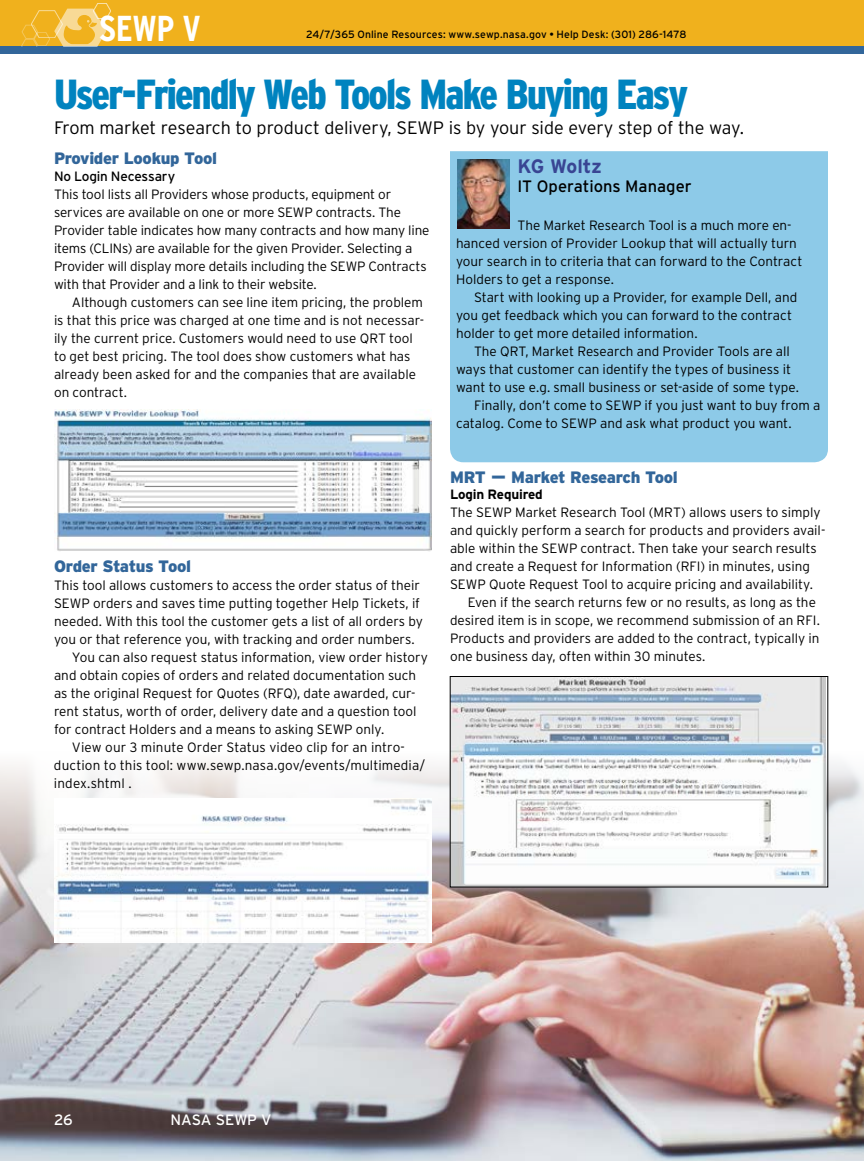
<style>
.page{position:relative;width:864px;height:1161px;background:#fff}
.page>*{position:absolute;margin:0;border:0;box-sizing:border-box;transform-origin:0 0}
.t1{font:900 condensed 42px "Interstate";letter-spacing:-.045em;color:#0083bf}
.t2{font:700 condensed 36px "Interstate";color:#fff}
.t3{font:700 19.5px "Interstate";letter-spacing:-.02em;color:#394593}
.t4{font:300 18px "Interstate";letter-spacing:-.01em;color:#000}
.t5{font:900 16.5px "Interstate";letter-spacing:-.025em;color:#32669a}
.t6{font:16.5px "Interstate";color:#000}
.t7{font:15px "Interstate";color:#fff}
.t8{font:300 13.5px/18px "Interstate";letter-spacing:-.005em;color:#000}
.t9{font:13.5px "Interstate";letter-spacing:-.015em;color:#000}
.t10{font:700 13.5px "Interstate";letter-spacing:-.015em;color:#000}
.t11{font:10.5px "Interstate";letter-spacing:.01em;color:#000}
</style>
<div class="page">
<img style="left:0;top:752px;width:863px;height:409px">
<div style="left:0;top:26px;width:864px;height:28px;background:#32669a"></div>
<div style="left:0;top:0;width:864px;height:46px;background:#f0b11d"></div>
<svg style="left:21px;top:3px;width:90px;height:43px"></svg>
<img style="left:54px;top:410px;width:378px;height:141px">
<img style="left:452px;top:678px;width:374px;height:207px">
<div style="left:450px;top:676px;width:378px;height:211px;border:1px solid #000"></div>
<img style="left:54px;top:799px;width:378px;height:143px">
<div style="left:450px;top:151px;width:378px;height:311px;background:#8dcae8"></div>
<img style="left:458px;top:159px;width:52px;height:70px">
<img style="left:863px;top:780px;width:1px;height:381px">
<h2 class="t2" style="left:99px;top:8px;width:104px">SEWP V</h2>
<p class="t11" style="left:306px;top:29px;width:382px">24/7/365 Online Resources: www.sewp.nasa.gov • Help Desk: (301) 286-1478</p>
<h1 class="t1" style="left:54px;top:71px;width:636px">User-Friendly Web Tools Make Buying Easy</h1>
<h3 class="t4" style="left:54px;top:118px;width:692px">From market research to product delivery, SEWP is by your side every step of the way.</h3>
<h3 class="t3" style="left:518px;top:155px;width:86px">KG Woltz</h3>
<p class="t6" style="left:518px;top:177px;width:176px">IT Operations Manager</p>
<p class="t8" style="left:456px;top:216px;width:348px;text-indent:61px">The Market Research Tool is a much more en&shy;hanced version of Provider Lookup that will actually turn your search in to criteria that can forward to the Contract Holders to get a response.</p>
<p class="t8" style="left:456px;top:288px;width:343px;text-indent:18px">Start with looking up a Provider, for example Dell, and you get feedback which you can forward to the contract holder to get more detailed information.</p>
<p class="t8" style="left:474px;top:342px;width:317px">The QRT, Market Research and Provider Tools are all</p>
<p class="t8" style="left:456px;top:360px;width:337px">ways that customer can identify the types of business it</p>
<p class="t8" style="left:456px;top:378px;width:345px">want to use e.g. small business or set-aside of some type.</p>
<p class="t8" style="left:474px;top:396px;width:348px">Finally, don’t come to SEWP if you just want to buy from a</p>
<p class="t8" style="left:456px;top:414px;width:337px">catalog. Come to SEWP and ask what product you want.</p>
<p class="t5" style="left:54px;top:149px;width:165px">Provider Lookup Tool</p>
<p class="t9" style="left:54px;top:169px;width:123px">No Login Necessary</p>
<p class="t8" style="left:54px;top:185px;width:377px">This tool lists all Providers whose products, equipment or services are available on one or more SEWP contracts. The Provider table indicates how many contracts and how many line items (CLINs) are available for the given Provider. Selecting a Provider will display more details including the SEWP Contracts with that Provider and a link to their website.</p>
<p class="t8" style="left:54px;top:293px;width:372px;text-indent:18px">Although customers can see line item pricing, the problem is that this price was charged at one time and is not necessar&shy;ily the current price. Customers would need to use QRT tool to get best pricing. The tool does show customers what has already been asked for and the companies that are available on contract.</p>
<p class="t5" style="left:54px;top:557px;width:139px">Order Status Tool</p>
<p class="t8" style="left:54px;top:576px;width:367px">This tool allows customers to access the order status of their</p>
<p class="t8" style="left:54px;top:594px;width:368px">SEWP orders and saves time putting together Help Tickets, if</p>
<p class="t8" style="left:54px;top:612px;width:370px">needed. With this tool the customer gets a list of all orders by</p>
<p class="t8" style="left:54px;top:630px;width:362px">you or that reference you, with tracking and order numbers.</p>
<p class="t8" style="left:72px;top:648px;width:358px">You can also request status information, view order history</p>
<p class="t8" style="left:54px;top:666px;width:364px">and obtain copies of orders and related documentation such</p>
<p class="t8" style="left:54px;top:684px;width:363px">as the original Request for Quotes (RFQ), date awarded, cur-</p>
<p class="t8" style="left:54px;top:702px;width:364px">rent status, worth of order, delivery date and a question tool</p>
<p class="t8" style="left:54px;top:720px;width:332px">for contract Holders and a means to asking SEWP only.</p>
<p class="t8" style="left:72px;top:738px;width:334px">View our 3 minute Order Status video clip for an intro-</p>
<p class="t8" style="left:54px;top:756px;width:373px">duction to this tool: www.sewp.nasa.gov/events/multimedia/</p>
<p class="t8" style="left:54px;top:774px;width:79px">index.shtml .</p>
<p class="t5" style="left:450px;top:468px;width:229px">MRT — Market Research Tool</p>
<p class="t10" style="left:450px;top:487px;width:94px">Login Required</p>
<p class="t8" style="left:450px;top:503px;width:372px">The SEWP Market Research Tool (MRT) allows users to simply</p>
<p class="t8" style="left:450px;top:521px;width:377px">and quickly perform a search for products and providers avail-</p>
<p class="t8" style="left:450px;top:539px;width:368px">able within the SEWP contract. Then take your search results</p>
<p class="t8" style="left:450px;top:557px;width:361px">and create a Request for Information (RFI) in minutes, using</p>
<p class="t8" style="left:450px;top:575px;width:365px">SEWP Quote Request Tool to acquire pricing and availability.</p>
<p class="t8" style="left:468px;top:593px;width:349px">Even if the search returns few or no results, as long as the</p>
<p class="t8" style="left:450px;top:611px;width:371px">desired item is in scope, we recommend submission of an RFI.</p>
<p class="t8" style="left:450px;top:629px;width:371px">Products and providers are added to the contract, typically in</p>
<p class="t8" style="left:450px;top:647px;width:257px">one business day, often within 30 minutes.</p>
<p class="t7" style="left:54px;top:1112px;width:20px">26</p>
<p class="t7" style="left:170px;top:1112px;width:103px">NASA SEWP V</p>
</div>
